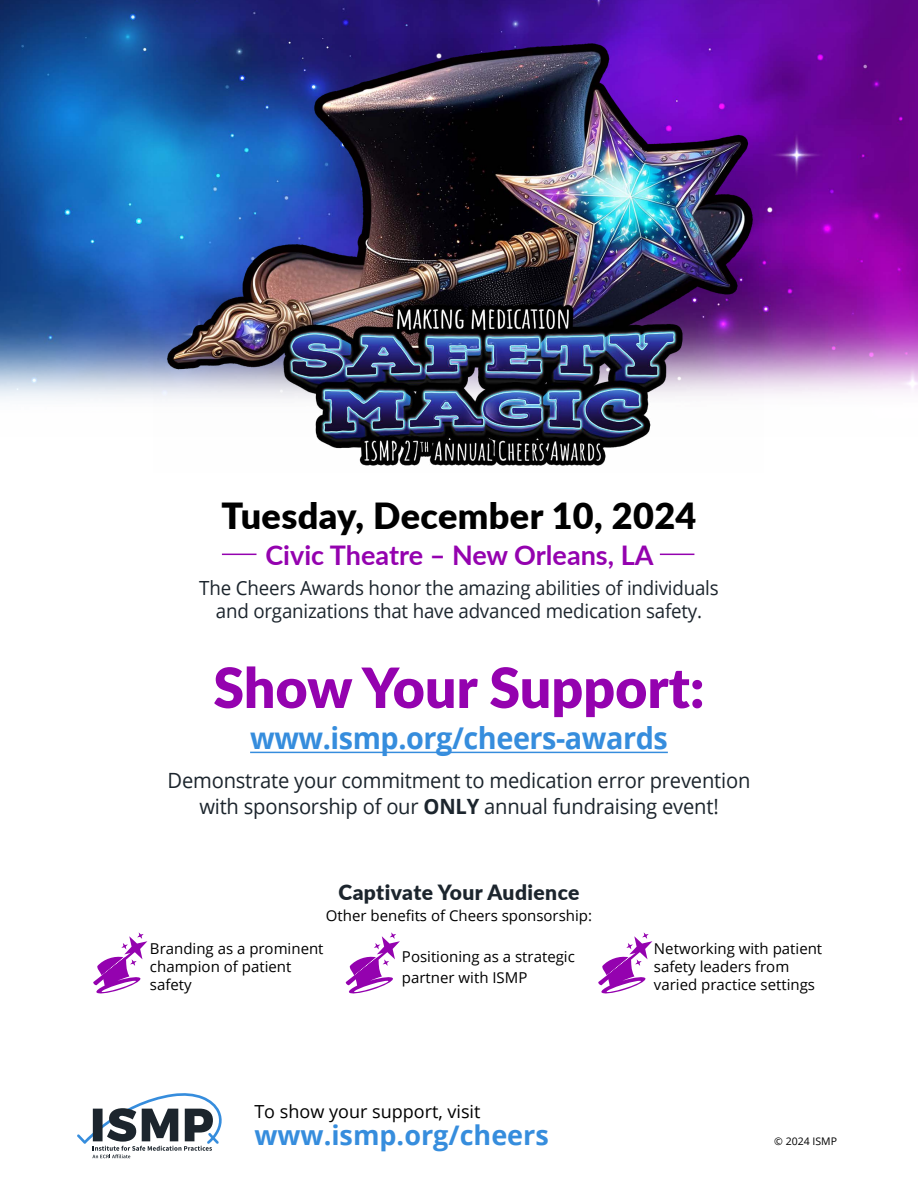
<style>
.page{position:relative;width:918px;height:1188px;background:#fff}
.page>*{position:absolute;margin:0;border:0;box-sizing:border-box;transform-origin:0 0}
.t1{font:900 55.5px "Lato";color:#9402af}
.t2{font:900 36px "Lato";letter-spacing:.01em;color:#000}
.t3{font:700 30px "Open Sans";letter-spacing:-.015em;color:#368ddd;scale:.96 1}
.t4{font:700 27px "Lato";color:#9402af}
.t5{font:700 27px "Open Sans";color:#368ddd}
.t6{font:21px/26.4px "Open Sans";letter-spacing:-.01em;color:#1c252d;text-align:center;scale:.96 1}
.t7{font:900 21px "Lato";letter-spacing:.02em;color:#1c252d}
.t8{font:19.5px/23.2px "Open Sans";letter-spacing:-.01em;color:#1c252d;text-align:center;scale:.96 1}
.t9{font:18px "Open Sans";color:#000}
.t10{font:15px/18px "Open Sans";color:#000}
.t11{font:10.5px "Open Sans";color:#000}
.s1{font-weight:700}
</style>
<div class="page">
<img style="left:0;top:0;width:918px;height:399px">
<svg style="left:77px;top:1093px;width:145px;height:65px"></svg>
<hr style="left:222px;top:554px;width:35px;height:1px;background:#9402af">
<hr style="left:660px;top:554px;width:34px;height:1px;background:#9402af">
<svg style="left:93px;top:932px;width:54px;height:62px"></svg>
<svg style="left:598px;top:932px;width:54px;height:62px"></svg>
<svg style="left:345px;top:932px;width:55px;height:62px"></svg>
<hr style="left:250px;top:752px;width:418px;height:1px;background:#368ddd">
<img style="left:154px;top:35px;width:610px;height:431px">
<h2 class="t2" style="left:221px;top:489px;width:477px">Tuesday, December 10, 2024</h2>
<h3 class="t4" style="left:265px;top:536px;width:390px">Civic Theatre – New Orleans, LA</h3>
<h3 class="t8" style="left:199px;top:575px;width:543px">The Cheers Awards honor the amazing abilities of individuals and organizations that have advanced medication safety.</h3>
<h1 class="t1" style="left:213px;top:646px;width:493px">Show Your Support:</h1>
<h3 class="t3" style="left:250px;top:717px;width:437px">www.ismp.org/cheers-awards</h3>
<h3 class="t6" style="left:168px;top:766px;width:609px">Demonstrate your commitment to medication error prevention with sponsorship of our <span class="s1">ONLY</span> annual fundraising event!</h3>
<h3 class="t7" style="left:339px;top:877px;width:242px">Captivate Your Audience</h3>
<p class="t10" style="left:326px;top:907px;width:268px">Other benefits of Cheers sponsorship:</p>
<p class="t10" style="left:150px;top:939px;width:175px">Branding as a prominent champion of patient safety</p>
<p class="t10" style="left:402px;top:945px;width:174px;line-height:21px">Positioning as a strategic partner with ISMP</p>
<p class="t10" style="left:654px;top:939px;width:170px">Networking with patient safety leaders from varied practice settings</p>
<p class="t9" style="left:254px;top:1099px;width:228px">To show your support, visit</p>
<h3 class="t5" style="left:254px;top:1116px;width:296px">www.ismp.org/cheers</h3>
<p class="t11" style="left:774px;top:1134px;width:64px">© 2024 ISMP</p>
</div>
